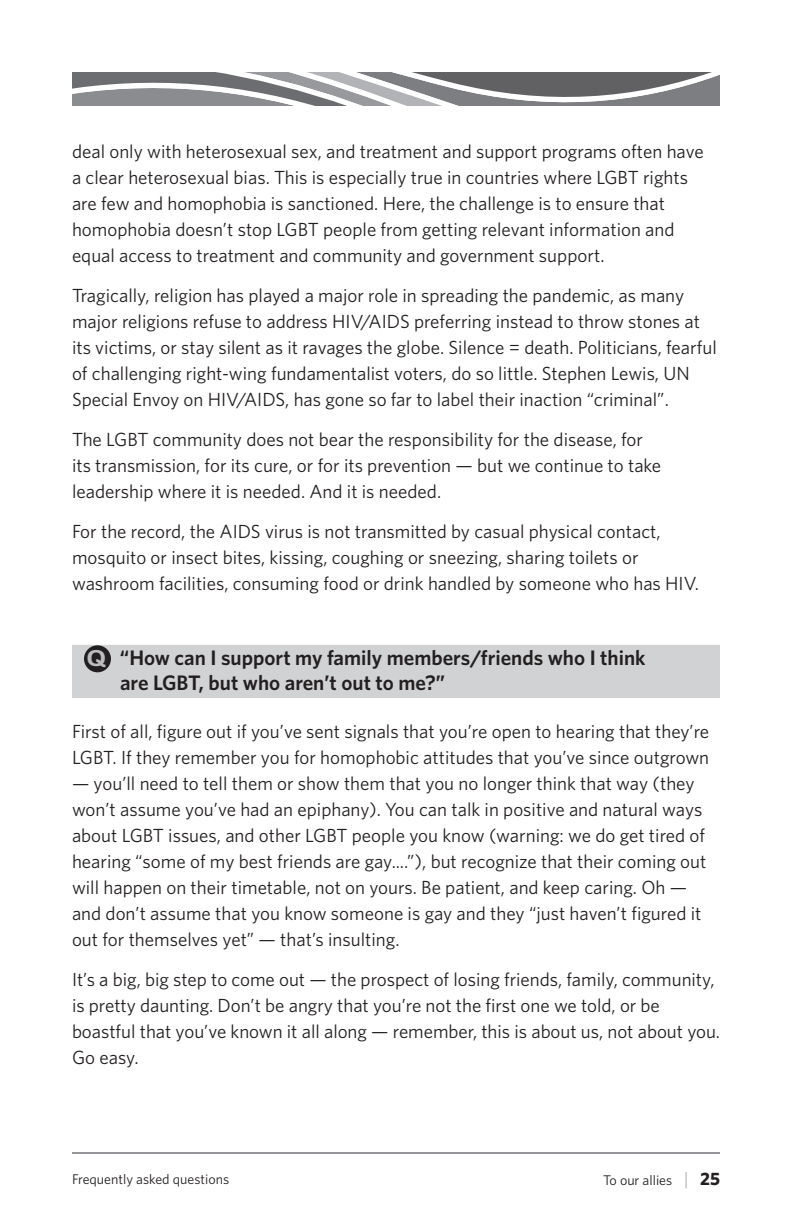
<style>
.page{position:relative;width:792px;height:1224px;background:#fff}
.page>*{position:absolute;margin:0;border:0;box-sizing:border-box;transform-origin:0 0}
.t1{font:600 21px/25.2px "Whitney";color:#231f20}
.t2{font:19px/26px "Whitney";color:#231f20}
.t3{font:14px "Whitney";color:#231f20}
.s1{font-family:"Trade Gothic Bold Two";font-weight:400;font-size:22px;color:#bcbdc0}
.s2{font-weight:300;font-size:18px;color:#939598}
.s3{font-weight:700;font-size:18px}
</style>
<div class="page">
<hr style="left:72px;top:1152px;width:648px;height:2px;background:#939598">
<svg style="left:72px;top:72px;width:648px;height:33px"></svg>
<div style="left:72px;top:645px;width:648px;height:28px;background:#d1d2d4"></div>
<div style="left:72px;top:670px;width:648px;height:28px;background:#d1d2d4"></div>
<div style="left:84px;top:645px;width:27px;height:27px;background:#231f20;border-radius:50%"></div>
<p class="t2" style="left:72px;top:138px;width:633px">deal only with heterosexual sex, and treatment and support programs often have a clear heterosexual bias. This is especially true in countries where LGBT rights are few and homophobia is sanctioned. Here, the challenge is to ensure that homophobia doesn’t stop LGBT people from getting relevant information and equal access to treatment and community and government support.</p>
<p class="t2" style="left:72px;top:282px;width:646px">Tragically, religion has played a major role in spreading the pandemic, as many major religions refuse to address HIV/AIDS preferring instead to throw stones at its victims, or stay silent as it ravages the globe. Silence = death. Politicians, fearful of challenging right-wing fundamentalist voters, do so little. Stephen Lewis, UN Special Envoy on HIV/AIDS, has gone so far to label their inaction “criminal”.</p>
<p class="t2" style="left:72px;top:426px;width:591px">The LGBT community does not bear the responsibility for the disease, for its transmission, for its cure, or for its prevention — but we continue to take leadership where it is needed. And it is needed.</p>
<p class="t2" style="left:72px;top:518px;width:629px">For the record, the AIDS virus is not transmitted by casual physical contact, mosquito or insect bites, kissing, coughing or sneezing, sharing toilets or washroom facilities, consuming food or drink handled by someone who has HIV.</p>
<p class="t1" style="left:120px;top:644px;width:527px;text-indent:-33px"><span class="s1">Q</span> “How can I support my family members/friends who I think are LGBT, but who aren’t out to me?”</p>
<p class="t2" style="left:72px;top:718px;width:639px">First of all, figure out if you’ve sent signals that you’re open to hearing that they’re<br>LGBT. If they remember you for homophobic attitudes that you’ve since outgrown</p>
<p class="t2" style="left:72px;top:770px;width:636px">— you’ll need to tell them or show them that you no longer think that way (they won’t assume you’ve had an epiphany). You can talk in positive and natural ways about LGBT issues, and other LGBT people you know (warning: we do get tired of hearing “some of my best friends are gay....”), but recognize that their coming out will happen on their timetable, not on yours. Be patient, and keep caring. Oh — and don’t assume that you know someone is gay and they “just haven’t figured it out for themselves yet” — that’s insulting.</p>
<p class="t2" style="left:72px;top:966px;width:650px">It’s a big, big step to come out — the prospect of losing friends, family, community, is pretty daunting. Don’t be angry that you’re not the first one we told, or be boastful that you’ve known it all along — remember, this is about us, not about you.<br>Go easy.</p>
<p class="t3" style="left:72px;top:1171px;width:159px">Frequently asked questions</p>
<p class="t3" style="left:603px;top:1172px;width:118px">To our allies <span class="s2">|</span> <span class="s3">25</span></p>
</div>
